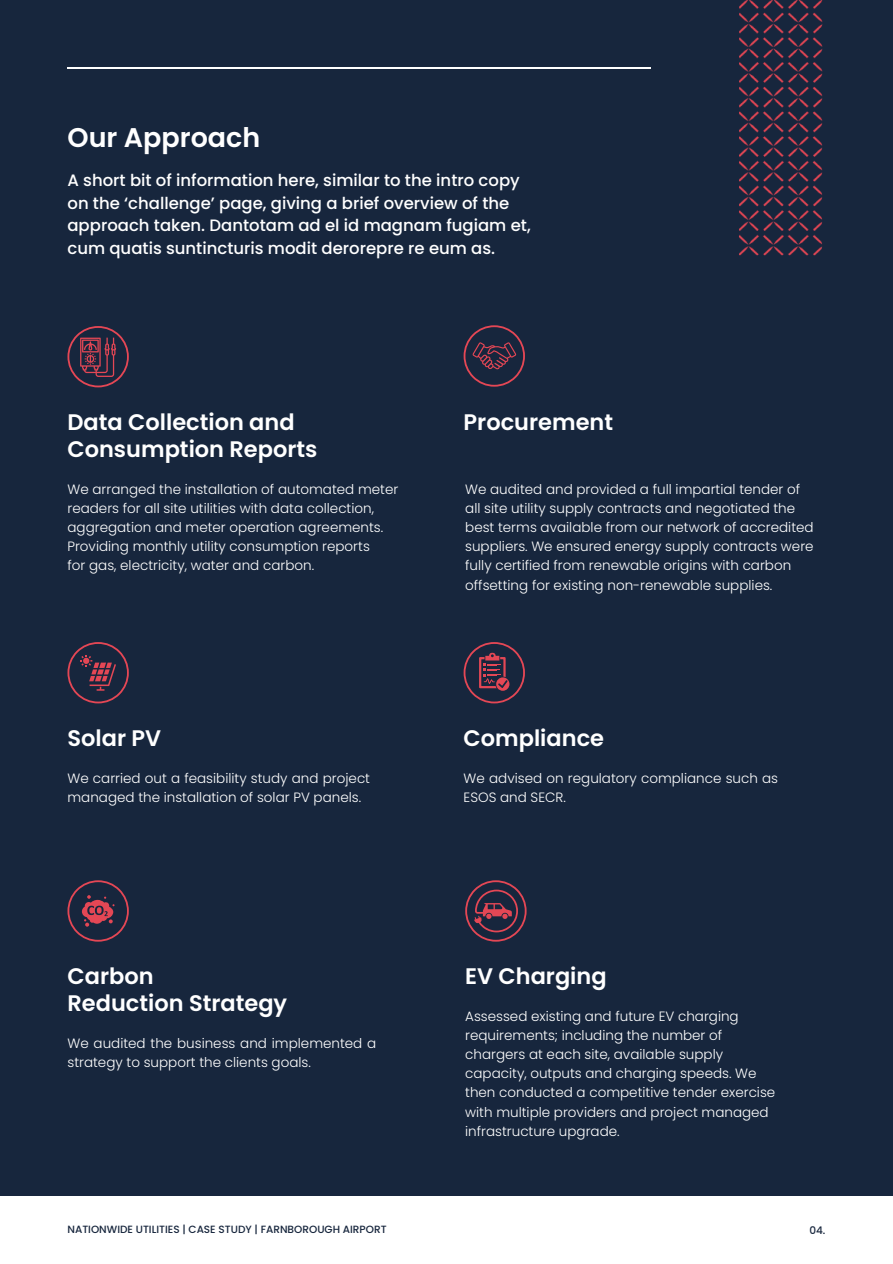
<style>
.page{position:relative;width:893px;height:1264px;background:#fff}
.page>*{position:absolute;margin:0;border:0;box-sizing:border-box;transform-origin:0 0}
.t1{font:600 27px "Poppins";color:#fff}
.t2{font:600 22.5px/27px "Poppins";color:#fff}
.t3{font:500 16.5px/22.5px "Poppins";color:#fff}
.t4{font:300 13.5px/19px "Poppins";color:#fff}
.t5{font:500 10.5px "Poppins";color:#17263d}
</style>
<div class="page">
<div style="left:0;top:0;width:892px;height:1195px;background:#17263d"></div>
<hr style="left:67px;top:67px;width:758px;height:2px;background:#fff">
<div style="left:651px;top:54px;width:174px;height:36px;background:#17263d"></div>
<svg style="left:463px;top:325px;width:62px;height:61px"></svg>
<svg style="left:67px;top:880px;width:62px;height:61px"></svg>
<svg style="left:67px;top:326px;width:62px;height:61px"></svg>
<svg style="left:67px;top:642px;width:62px;height:61px"></svg>
<svg style="left:463px;top:642px;width:62px;height:61px"></svg>
<img style="left:739px;top:0;width:83px;height:255px">
<svg style="left:465px;top:880px;width:61px;height:61px"></svg>
<h1 class="t1" style="left:67px;top:118px;width:194px">Our Approach</h1>
<p class="t3" style="left:67px;top:169px;width:464px">A short bit of information here, similar to the intro copy on the ‘challenge’ page, giving a brief overview of the approach taken. Dantotam ad el id magnam fugiam et, cum quatis suntincturis modit derorepre re eum as.</p>
<h2 class="t2" style="left:67px;top:409px;width:251px">Data Collection and<br>Consumption Reports</h2>
<p class="t4" style="left:67px;top:479px;width:332px">We arranged the installation of automated meter readers for all site utilities with data collection, aggregation and meter operation agreements.<br>Providing monthly utility consumption reports<br>for gas, electricity, water and carbon.</p>
<h2 class="t2" style="left:67px;top:724px;width:95px">Solar PV</h2>
<p class="t4" style="left:67px;top:768px;width:304px">We carried out a feasibility study and project managed the installation of solar PV panels.</p>
<h2 class="t2" style="left:67px;top:962px;width:221px">Carbon<br>Reduction Strategy</h2>
<p class="t4" style="left:67px;top:1033px;width:310px">We audited the business and implemented a strategy to support the clients goals.</p>
<h2 class="t2" style="left:463px;top:409px;width:151px">Procurement</h2>
<p class="t4" style="left:465px;top:479px;width:350px">We audited and provided a full impartial tender of all site utility supply contracts and negotiated the best terms available from our network of accredited suppliers. We ensured energy supply contracts were fully certified from renewable origins with carbon offsetting for existing non-renewable supplies.</p>
<h2 class="t2" style="left:463px;top:724px;width:142px">Compliance</h2>
<p class="t4" style="left:463px;top:768px;width:316px">We advised on regulatory compliance such as<br>ESOS and SECR.</p>
<h2 class="t2" style="left:465px;top:962px;width:143px">EV Charging</h2>
<p class="t4" style="left:465px;top:1006px;width:311px">Assessed existing and future EV charging requirements; including the number of chargers at each site, available supply capacity, outputs and charging speeds. We then conducted a competitive tender exercise with multiple providers and project managed infrastructure upgrade.</p>
<p class="t5" style="left:67px;top:1221px;width:320px">NATIONWIDE UTILITIES | CASE STUDY | FARNBOROUGH AIRPORT</p>
<p class="t5" style="left:809px;top:1222px;width:18px">04.</p>
</div>
